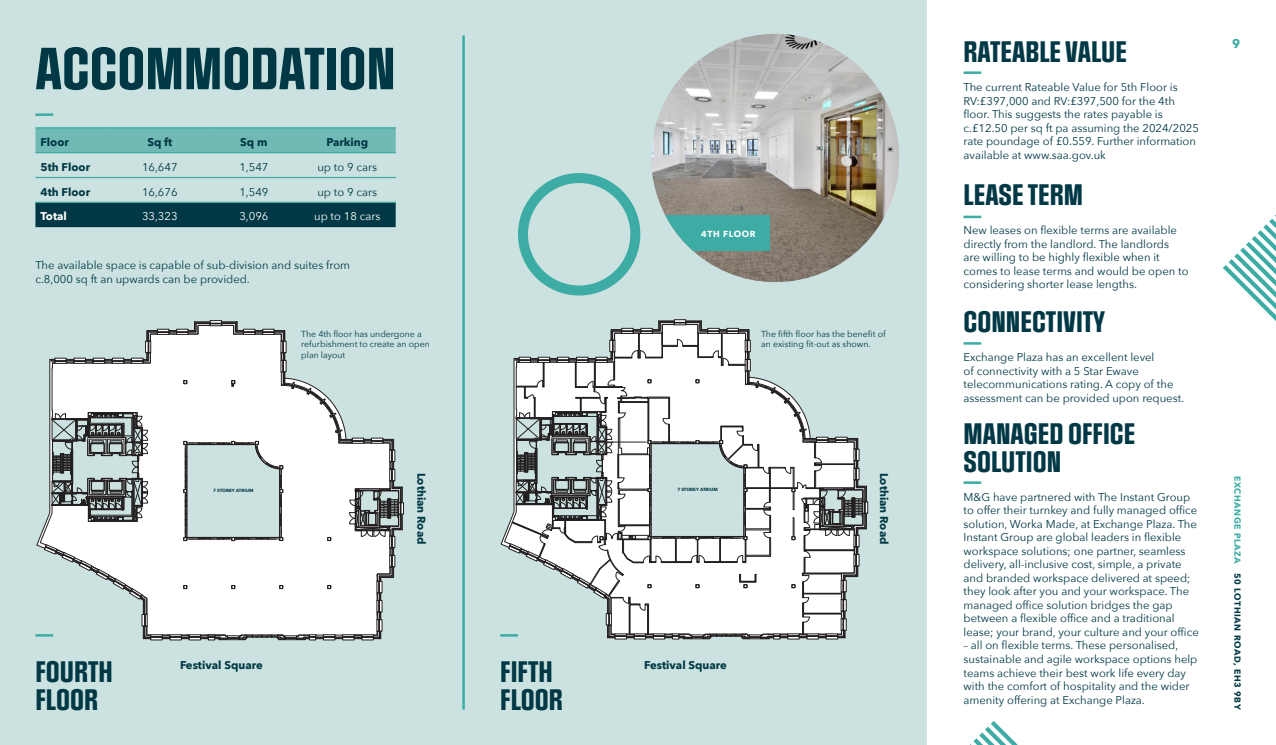
<style>
.page{position:relative;width:1276px;height:745px;background:#fff}
.page>*{position:absolute;margin:0;border:0;box-sizing:border-box;transform-origin:0 0}
.Heading{font:700 50px "Social Gothic";color:#003845}
.t1{font:700 25px/27.5px "Social Gothic";color:#003845}
.t2{font:700 12.5px "Avenir Next";color:#3caca5}
.BODY{font:11.25px/13.5px "Avenir Next";color:#003845}
.BODY-2{font:700 11.25px "Avenir Next";color:#003845}
.BODY-3{font:11.25px "Avenir Next";color:#fff}
.BODY-4{font:700 11.25px "Avenir Next";color:#fff}
.BODY-5{font:8.75px/10.5px "Avenir Next";color:#003845}
.t3{font:700 8.75px "Avenir Next";letter-spacing:.07em;color:#003845}
.t4{font:700 8.75px "Avenir Next";letter-spacing:.07em;color:#fff}
.t5{font:700 4.5px "Avenir Next";color:#003845}
.s1{color:#3caca5}
</style>
<div class="page">
<svg style="left:973px;top:721px;width:44px;height:23px"></svg>
<svg style="left:1223px;top:215px;width:53px;height:106px"></svg>
<div style="left:0;top:0;width:927px;height:744px;background:#cbe2e0"></div>
<hr style="left:35px;top:633px;width:18px;height:3px;background:#3caca5">
<hr style="left:500px;top:633px;width:18px;height:3px;background:#3caca5">
<svg style="left:37px;top:320px;width:366px;height:319px"></svg>
<svg style="left:501px;top:319px;width:367px;height:319px"></svg>
<hr style="left:462px;top:35px;width:3px;height:674px;background:#3caca5">
<hr style="left:963px;top:71px;width:18px;height:3px;background:#3caca5">
<hr style="left:963px;top:215px;width:18px;height:3px;background:#3caca5">
<svg style="left:963px;top:342px;width:18px;height:2px"></svg>
<svg style="left:963px;top:481px;width:18px;height:2px"></svg>
<div style="left:35px;top:128px;width:361px;height:24px;background:#70b9b4"></div>
<div style="left:35px;top:203px;width:361px;height:24px;background:#003845"></div>
<hr style="left:35px;top:127px;width:76px;height:1px;background:#3caca5">
<hr style="left:111px;top:127px;width:98px;height:1px;background:#3caca5">
<hr style="left:209px;top:127px;width:90px;height:1px;background:#3caca5">
<hr style="left:299px;top:127px;width:97px;height:1px;background:#3caca5">
<hr style="left:35px;top:152px;width:76px;height:1px;background:#3caca5">
<hr style="left:111px;top:152px;width:98px;height:1px;background:#3caca5">
<hr style="left:209px;top:152px;width:90px;height:1px;background:#3caca5">
<hr style="left:299px;top:152px;width:97px;height:1px;background:#3caca5">
<hr style="left:35px;top:177px;width:76px;height:1px;background:#3caca5">
<hr style="left:111px;top:177px;width:98px;height:1px;background:#3caca5">
<hr style="left:209px;top:177px;width:90px;height:1px;background:#3caca5">
<hr style="left:299px;top:177px;width:97px;height:1px;background:#3caca5">
<hr style="left:35px;top:201px;width:76px;height:2px;background:#3caca5">
<hr style="left:111px;top:201px;width:98px;height:2px;background:#3caca5">
<hr style="left:209px;top:201px;width:90px;height:2px;background:#3caca5">
<hr style="left:299px;top:201px;width:97px;height:2px;background:#3caca5">
<hr style="left:35px;top:113px;width:18px;height:3px;background:#3caca5">
<img style="left:651px;top:34px;width:248px;height:248px;border-radius:124px">
<div style="left:518px;top:173px;width:122px;height:122px;border:10px solid #3caca5;border-radius:50%"></div>
<div style="left:664px;top:215px;width:106px;height:36px;background:#3caca5"></div>
<p class="Heading" style="left:35px;top:37px;width:362px">ACCOMMODATION</p>
<p class="BODY-2" style="left:40px;top:132px;width:30px">Floor</p>
<p class="BODY-2" style="left:147px;top:132px;width:26px">Sq ft</p>
<p class="BODY-2" style="left:240px;top:132px;width:29px">Sq m</p>
<p class="BODY-2" style="left:326px;top:132px;width:43px">Parking</p>
<p class="BODY-2" style="left:40px;top:157px;width:51px">5th Floor</p>
<p class="BODY" style="left:142px;top:159px;width:37px">16,647</p>
<p class="BODY" style="left:239px;top:159px;width:31px">1,547</p>
<p class="BODY" style="left:317px;top:159px;width:61px">up to 9 cars</p>
<p class="BODY-2" style="left:40px;top:182px;width:51px">4th Floor</p>
<p class="BODY" style="left:142px;top:184px;width:37px">16,676</p>
<p class="BODY" style="left:239px;top:184px;width:31px">1,549</p>
<p class="BODY" style="left:317px;top:184px;width:61px">up to 9 cars</p>
<p class="BODY-4" style="left:40px;top:206px;width:28px">Total</p>
<p class="BODY-3" style="left:142px;top:207px;width:37px">33,323</p>
<p class="BODY-3" style="left:239px;top:207px;width:31px">3,096</p>
<p class="BODY-3" style="left:314px;top:207px;width:68px">up to 18 cars</p>
<p class="BODY" style="left:35px;top:258px;width:316px">The available space is capable of sub-division and suites from c.8,000 sq ft an upwards can be provided.</p>
<p class="BODY-5" style="left:301px;top:328px;width:130px">The 4th floor has undergone a refurbishment to create an open plan layout</p>
<p class="t4" style="left:701px;top:226px;width:56px">4TH FLOOR</p>
<p class="BODY-5" style="left:761px;top:328px;width:126px">The fifth floor has the benefit of an existing fit-out as shown.</p>
<p class="BODY-2" style="left:431px;top:472px;width:73px;rotate:90deg">Lothian Road</p>
<p class="BODY-2" style="left:894px;top:472px;width:73px;rotate:90deg">Lothian Road</p>
<p class="t5" style="left:213px;top:486px;width:42px">7 STOREY ATRIUM</p>
<p class="t5" style="left:677px;top:485px;width:42px">7 STOREY ATRIUM</p>
<p class="BODY-2" style="left:180px;top:655px;width:84px">Festival Square</p>
<p class="BODY-2" style="left:644px;top:655px;width:84px">Festival Square</p>
<p class="t1" style="left:35px;top:659px;width:79px">FOURTH<br>FLOOR</p>
<p class="t1" style="left:500px;top:659px;width:64px">FIFTH<br>FLOOR</p>
<p class="t1" style="left:963px;top:40px;width:165px">RATEABLE VALUE</p>
<p class="BODY" style="left:963px;top:80px;width:237px">The current Rateable Value for 5th Floor is RV:£397,000 and RV:£397,500 for the 4th floor. This suggests the rates payable is c.£12.50 per sq ft pa assuming the 2024/2025 rate poundage of £0.559. Further information available at www.saa.gov.uk</p>
<p class="t1" style="left:963px;top:183px;width:121px">LEASE TERM</p>
<p class="BODY" style="left:963px;top:223px;width:226px">New leases on flexible terms are available directly from the landlord. The landlords<br>are willing to be highly flexible when it comes to lease terms and would be open to considering shorter lease lengths.</p>
<p class="t1" style="left:963px;top:309px;width:143px">CONNECTIVITY</p>
<p class="BODY" style="left:963px;top:350px;width:222px">Exchange Plaza has an excellent level<br>of connectivity with a 5 Star Ewave telecommunications rating. A copy of the assessment can be provided upon request.</p>
<p class="t1" style="left:963px;top:421px;width:173px">MANAGED OFFICE<br>SOLUTION</p>
<p class="BODY" style="left:963px;top:489px;width:237px">M&amp;G have partnered with The Instant Group to offer their turnkey and fully managed office solution, Worka Made, at Exchange Plaza. The Instant Group are global leaders in flexible workspace solutions; one partner, seamless delivery, all-inclusive cost, simple, a private and branded workspace delivered at speed; they look after you and your workspace. The managed office solution bridges the gap between a flexible office and a traditional lease; your brand, your culture and your office</p>
<p class="BODY" style="left:963px;top:638px;width:235px">– all on flexible terms. These personalised, sustainable and agile workspace options help teams achieve their best work life every day with the comfort of hospitality and the wider amenity offering at Exchange Plaza.</p>
<p class="t2" style="left:1232px;top:33px;width:10px">9</p>
<p class="t3" style="left:1245px;top:475px;width:235px;rotate:90deg"><span class="s1">EXCHANGE PLAZA</span> 50 LOTHIAN ROAD, EH3 9BY</p>
</div>
